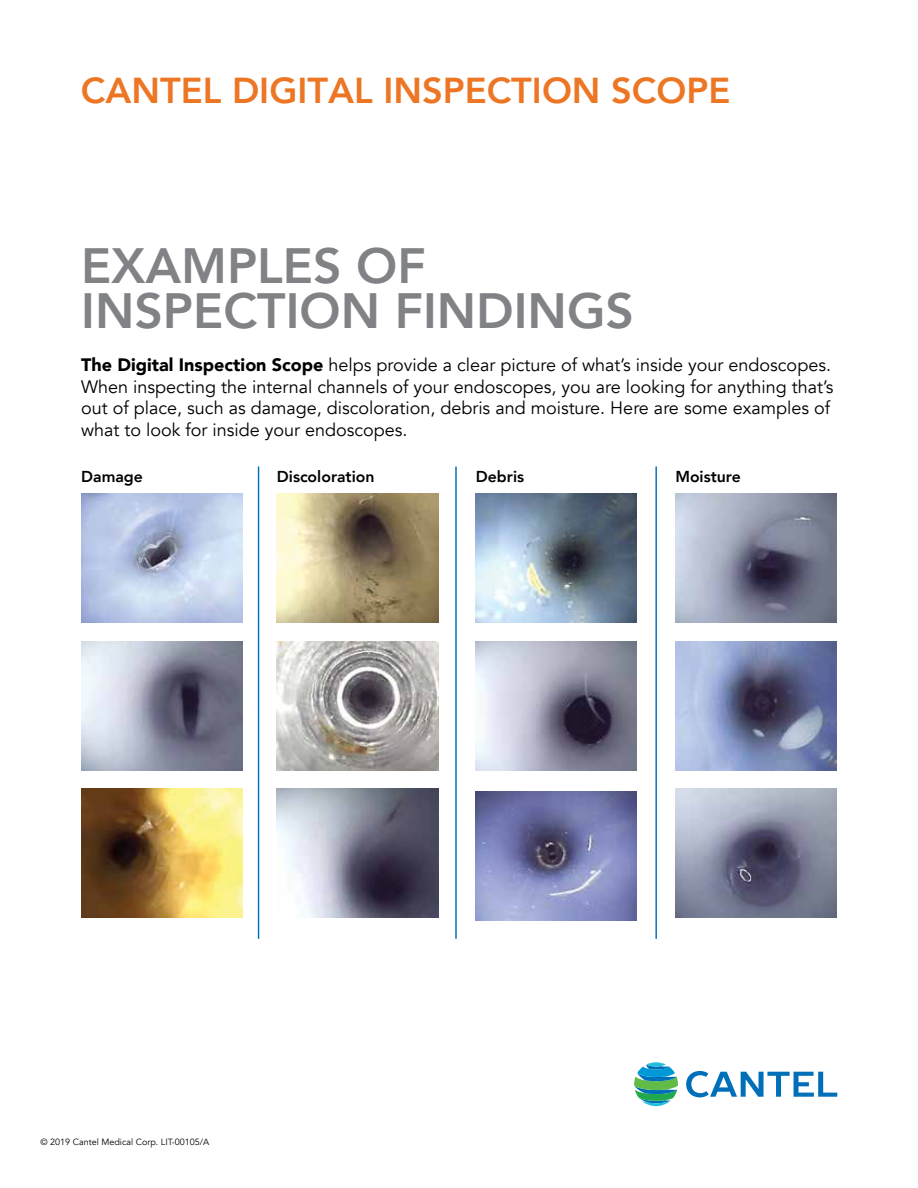
<style>
.page{position:relative;width:918px;height:1188px;background:#fff}
.page>*{position:absolute;margin:0;border:0;box-sizing:border-box;transform-origin:0 0}
.t1{font:800 49.5px/45px "Avenir";color:#808285}
.t2{font:800 36px "Avenir";color:#ec7624}
.t3{font:18px/21.6px "Avenir";color:#000}
.t4{font:800 15.75px "Avenir";color:#000}
.t5{font:9px "Avenir";color:#000}
.s1{font-weight:900}
</style>
<div class="page">
<svg style="left:686px;top:1071px;width:151px;height:26px"></svg>
<svg style="left:634px;top:1062px;width:44px;height:44px"></svg>
<img style="left:81px;top:494px;width:161px;height:129px">
<img style="left:81px;top:789px;width:161px;height:129px">
<img style="left:81px;top:641px;width:161px;height:129px">
<img style="left:277px;top:789px;width:161px;height:129px">
<img style="left:277px;top:641px;width:161px;height:129px">
<img style="left:277px;top:494px;width:161px;height:129px">
<img style="left:476px;top:494px;width:161px;height:129px">
<img style="left:476px;top:791px;width:161px;height:129px">
<img style="left:476px;top:641px;width:161px;height:129px">
<img style="left:675px;top:494px;width:161px;height:129px">
<img style="left:675px;top:641px;width:161px;height:129px">
<img style="left:675px;top:789px;width:161px;height:129px">
<hr style="left:258px;top:466px;width:1px;height:473px;background:#006fba">
<hr style="left:455px;top:466px;width:2px;height:473px;background:#006fba">
<hr style="left:655px;top:466px;width:2px;height:473px;background:#006fba">
<h2 class="t2" style="left:81px;top:62px;width:651px">CANTEL DIGITAL INSPECTION SCOPE</h2>
<h1 class="t1" style="left:81px;top:243px;width:554px">EXAMPLES OF<br>INSPECTION FINDINGS</h1>
<p class="t3" style="left:81px;top:354px;width:754px"><span class="s1">The Digital Inspection Scope</span> helps provide a clear picture of what’s inside your endoscopes.<br>When inspecting the internal channels of your endoscopes, you are looking for anything that’s out of place, such as damage, discoloration, debris and moisture. Here are some examples of what to look for inside your endoscopes.</p>
<p class="t4" style="left:81px;top:465px;width:63px">Damage</p>
<p class="t4" style="left:277px;top:465px;width:99px">Discoloration</p>
<p class="t4" style="left:476px;top:465px;width:50px">Debris</p>
<p class="t4" style="left:675px;top:465px;width:67px">Moisture</p>
<p class="t5" style="left:40px;top:1137px;width:170px">© 2019 Cantel Medical Corp. LIT-00105/A</p>
</div>
